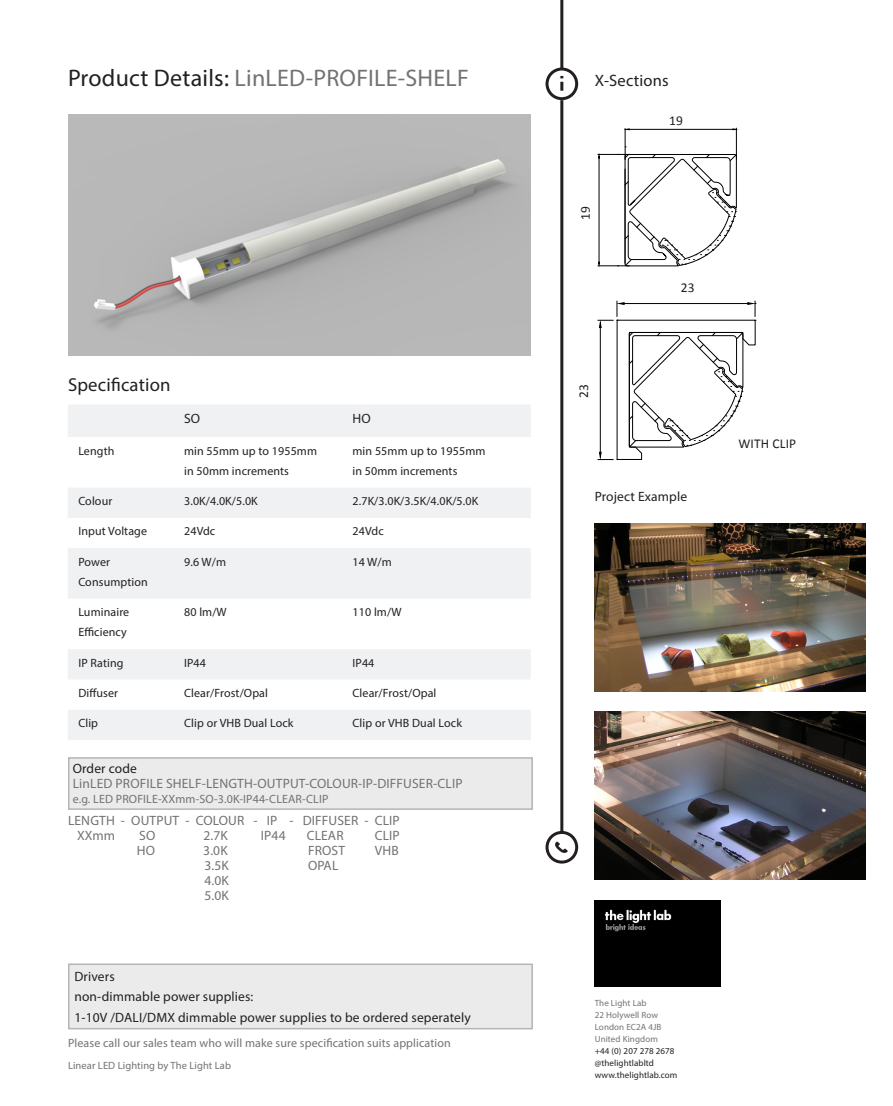
<style>
.page{position:relative;width:893px;height:1106px;background:#fff}
.page>*{position:absolute;margin:0;border:0;box-sizing:border-box;transform-origin:0 0}
.t1{font:24px "Myriad Pro";letter-spacing:.01em;color:#717275}
.t2{font:18.75px "Myriad Pro";letter-spacing:.01em;color:#231f20}
.t3{font:16.5px "Myriad Pro";letter-spacing:.01em;color:#231f20}
.t4{font:13.5px "Myriad Pro";letter-spacing:.01em;color:#717275}
.t5{font:13.5px "Myriad Pro";letter-spacing:.01em;color:#231f20}
.t6{font:13.5px "Calibri";letter-spacing:.01em;color:#231f20}
.t7{font:12px/20.2px "Myriad Pro";letter-spacing:.01em;color:#231f20}
.t8{font:12px "Myriad Pro";letter-spacing:.01em;color:#717275}
.t9{font:10.5px "Myriad Pro";letter-spacing:.01em;color:#717275}
.t10{font:9px "Myriad Pro";letter-spacing:.01em;color:#717275}
.t11{font:9px "Myriad Pro";letter-spacing:.01em;color:#231f20}
.s1{color:#231f20}
</style>
<div class="page">
<div style="left:595px;top:900px;width:125px;height:86px;background:#000"></div>
<div style="left:68px;top:963px;width:465px;height:66px;background:#ecebec;border:2px solid #949499"></div>
<img style="left:68px;top:115px;width:463px;height:240px">
<img style="left:595px;top:712px;width:270px;height:168px">
<hr style="left:560px;top:0;width:3px;height:69px;background:#231f20">
<hr style="left:560px;top:100px;width:3px;height:732px;background:#231f20">
<div style="left:545px;top:67px;width:33px;height:33px;border:3px solid #231f20;border-radius:50%"></div>
<svg style="left:560px;top:76px;width:3px;height:15px"></svg>
<div style="left:545px;top:831px;width:33px;height:32px;border:3px solid #231f20;border-radius:50%"></div>
<svg style="left:555px;top:841px;width:13px;height:12px"></svg>
<div style="left:68px;top:757px;width:465px;height:53px;background:#ecebec;border:2px solid #949499"></div>
<svg style="left:68px;top:405px;width:463px;height:335px;fill:#f0f1f2"></svg>
<hr style="left:736px;top:128px;width:1px;height:31px;background:#000">
<hr style="left:625px;top:128px;width:1px;height:32px;background:#000">
<hr style="left:628px;top:129px;width:106px;height:1px;background:#000">
<hr style="left:598px;top:265px;width:31px;height:1px;background:#000">
<hr style="left:598px;top:154px;width:33px;height:1px;background:#000">
<hr style="left:599px;top:157px;width:1px;height:106px;background:#000">
<svg style="left:617px;top:154px;width:120px;height:112px"></svg>
<img style="left:595px;top:523px;width:270px;height:168px">
<svg style="left:598px;top:301px;width:159px;height:160px"></svg>
<p class="t1" style="left:68px;top:63px;width:402px"><span class="s1">Product Details:</span> LinLED-PROFILE-SHELF</p>
<p class="t3" style="left:595px;top:70px;width:75px">X-Sections</p>
<p class="t2" style="left:68px;top:373px;width:104px">Specification</p>
<p class="t5" style="left:184px;top:410px;width:18px">SO</p>
<p class="t5" style="left:352px;top:410px;width:20px">HO</p>
<p class="t7" style="left:78px;top:440px;width:38px">Length</p>
<p class="t7" style="left:184px;top:440px;width:134px">min 55mm up to 1955mm in 50mm increments</p>
<p class="t7" style="left:352px;top:440px;width:134px">min 55mm up to 1955mm</p>
<p class="t7" style="left:352px;top:460px;width:106px">in 50mm increments</p>
<p class="t7" style="left:78px;top:491px;width:35px">Colour</p>
<p class="t7" style="left:184px;top:491px;width:75px">3.0K/4.0K/5.0K</p>
<p class="t7" style="left:352px;top:491px;width:127px">2.7K/3.0K/3.5K/4.0K/5.0K</p>
<p class="t7" style="left:78px;top:521px;width:70px">Input Voltage</p>
<p class="t7" style="left:184px;top:521px;width:33px">24Vdc</p>
<p class="t7" style="left:352px;top:521px;width:33px">24Vdc</p>
<p class="t7" style="left:78px;top:551px;width:33px">Power</p>
<p class="t7" style="left:78px;top:571px;width:71px">Consumption</p>
<p class="t7" style="left:184px;top:551px;width:43px">9.6 W/m</p>
<p class="t7" style="left:352px;top:551px;width:41px">14 W/m</p>
<p class="t7" style="left:78px;top:602px;width:52px">Luminaire<br>Efficiency</p>
<p class="t7" style="left:184px;top:602px;width:44px">80 lm/W</p>
<p class="t7" style="left:352px;top:602px;width:50px">110 lm/W</p>
<p class="t7" style="left:78px;top:652px;width:47px">IP Rating</p>
<p class="t7" style="left:184px;top:652px;width:23px">IP44</p>
<p class="t7" style="left:352px;top:652px;width:23px">IP44</p>
<p class="t7" style="left:78px;top:682px;width:41px">Diffuser</p>
<p class="t7" style="left:184px;top:682px;width:85px">Clear/Frost/Opal</p>
<p class="t7" style="left:352px;top:682px;width:85px">Clear/Frost/Opal</p>
<p class="t7" style="left:78px;top:713px;width:21px">Clip</p>
<p class="t7" style="left:184px;top:713px;width:111px">Clip or VHB Dual Lock</p>
<p class="t7" style="left:352px;top:713px;width:111px">Clip or VHB Dual Lock</p>
<p class="t5" style="left:73px;top:760px;width:66px">Order code</p>
<p class="t4" style="left:73px;top:775px;width:391px">LinLED PROFILE SHELF-LENGTH-OUTPUT-COLOUR-IP-DIFFUSER-CLIP</p>
<p class="t8" style="left:73px;top:791px;width:257px">e.g. LED PROFILE-XXmm-SO-3.0K-IP44-CLEAR-CLIP</p>
<p class="t4" style="left:68px;top:812px;width:333px">LENGTH - OUTPUT - COLOUR - IP - DIFFUSER - CLIP</p>
<p class="t4" style="left:77px;top:827px;width:40px">XXmm</p>
<p class="t4" style="left:139px;top:827px;width:18px">SO</p>
<p class="t4" style="left:203px;top:827px;width:26px">2.7K</p>
<p class="t4" style="left:261px;top:827px;width:26px">IP44</p>
<p class="t4" style="left:307px;top:827px;width:38px">CLEAR</p>
<p class="t4" style="left:375px;top:827px;width:27px">CLIP</p>
<p class="t4" style="left:137px;top:842px;width:20px">HO</p>
<p class="t4" style="left:203px;top:842px;width:26px">3.0K</p>
<p class="t4" style="left:308px;top:842px;width:39px">FROST</p>
<p class="t4" style="left:375px;top:842px;width:25px">VHB</p>
<p class="t4" style="left:205px;top:857px;width:26px">3.5K</p>
<p class="t4" style="left:308px;top:857px;width:32px">OPAL</p>
<p class="t4" style="left:205px;top:872px;width:26px">4.0K</p>
<p class="t4" style="left:205px;top:887px;width:26px">5.0K</p>
<p class="t5" style="left:74px;top:968px;width:42px">Drivers</p>
<p class="t5" style="left:74px;top:988px;width:180px">non-dimmable power supplies:</p>
<p class="t5" style="left:74px;top:1008px;width:398px">1-10V /DALI/DMX dimmable power supplies to be ordered seperately</p>
<p class="t8" style="left:68px;top:1035px;width:384px">Please call our sales team who will make sure specification suits application</p>
<p class="t9" style="left:68px;top:1058px;width:165px">Linear LED Lighting by The Light Lab</p>
<p class="t6" style="left:577px;top:220px;width:15px;rotate:-90deg">19</p>
<p class="t6" style="left:575px;top:398px;width:15px;rotate:-90deg">23</p>
<p class="t6" style="left:669px;top:112px;width:15px">19</p>
<p class="t6" style="left:681px;top:279px;width:15px">23</p>
<p class="t5" style="left:595px;top:488px;width:94px">Project Example</p>
<p class="t10" style="left:595px;top:997px;width:53px">The Light Lab</p>
<p class="t10" style="left:595px;top:1009px;width:65px">22 Holywell Row</p>
<p class="t10" style="left:595px;top:1021px;width:68px">London EC2A 4JB</p>
<p class="t10" style="left:595px;top:1033px;width:65px">United Kingdom</p>
<p class="t11" style="left:595px;top:1045px;width:81px">+44 (0) 207 278 2678</p>
<p class="t11" style="left:595px;top:1057px;width:61px">@thelightlabltd</p>
<p class="t11" style="left:595px;top:1069px;width:84px">www.thelightlab.com</p>
<p class="t6" style="left:738px;top:435px;width:59px">WITH CLIP</p>
</div>
